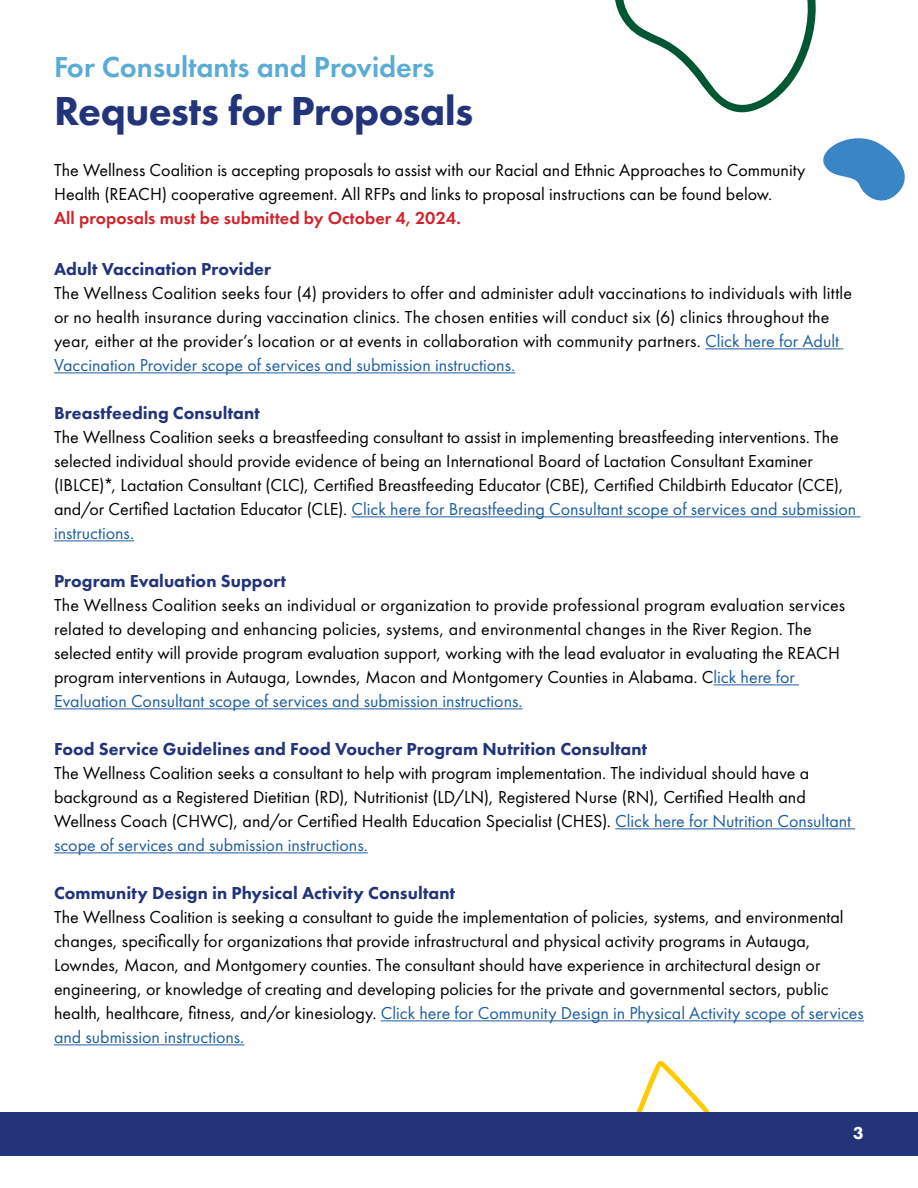
<style>
.page{position:relative;width:918px;height:1188px;background:#fff}
.page>*{position:absolute;margin:0;border:0;box-sizing:border-box;transform-origin:0 0}
.t1{font:800 42px "Futura PT";letter-spacing:-.01em;color:#23347b}
.t2{font:600 30px "Futura PT";color:#5aabd6}
.Body_First{font:18px/24px "Futura PT";color:#000}
.Body_First-2{font:800 18px "Futura PT";color:#23347b}
.t3{font:800 18px "Futura PT";color:#fff}
.s1{font-weight:600;color:#d2232a}
.s2{color:#215e9e}
</style>
<div class="page">
<svg style="left:636px;top:1061px;width:74px;height:51px"></svg>
<div style="left:0;top:1112px;width:918px;height:44px;background:#23347b"></div>
<hr style="left:705px;top:348px;width:138px;height:1px;background:#215e9e">
<hr style="left:54px;top:372px;width:461px;height:1px;background:#215e9e">
<hr style="left:352px;top:516px;width:509px;height:1px;background:#215e9e">
<hr style="left:54px;top:540px;width:80px;height:1px;background:#215e9e">
<hr style="left:714px;top:684px;width:85px;height:1px;background:#215e9e">
<hr style="left:54px;top:708px;width:469px;height:1px;background:#215e9e">
<hr style="left:615px;top:828px;width:240px;height:1px;background:#215e9e">
<hr style="left:54px;top:852px;width:314px;height:1px;background:#215e9e">
<hr style="left:381px;top:1020px;width:483px;height:1px;background:#215e9e">
<hr style="left:54px;top:1044px;width:190px;height:1px;background:#215e9e">
<svg style="left:615px;top:0;width:201px;height:113px"></svg>
<svg style="left:823px;top:138px;width:82px;height:63px"></svg>
<p class="t2" style="left:54px;top:48px;width:382px">For Consultants and Providers</p>
<p class="t1" style="left:54px;top:85px;width:421px">Requests for Proposals</p>
<p class="Body_First" style="left:54px;top:158px;width:753px">The Wellness Coalition is accepting proposals to assist with our Racial and Ethnic Approaches to Community<br>Health (REACH) cooperative agreement. All RFPs and links to proposal instructions can be found below.<br><span class="s1">All proposals must be submitted by October 4, 2024.</span></p>
<p class="Body_First-2" style="left:54px;top:258px;width:219px">Adult Vaccination Provider</p>
<p class="Body_First" style="left:54px;top:281px;width:800px">The Wellness Coalition seeks four (4) providers to offer and administer adult vaccinations to individuals with little or no health insurance during vaccination clinics. The chosen entities will conduct six (6) clinics throughout the year, either at the provider’s location or at events in collaboration with community partners. <span class="s2">Click here for Adult Vaccination Provider scope of services and submission instructions.</span></p>
<p class="Body_First-2" style="left:54px;top:402px;width:207px">Breastfeeding Consultant</p>
<p class="Body_First" style="left:54px;top:425px;width:804px">The Wellness Coalition seeks a breastfeeding consultant to assist in implementing breastfeeding interventions. The selected individual should provide evidence of being an International Board of Lactation Consultant Examiner (IBLCE)*, Lactation Consultant (CLC), Certified Breastfeeding Educator (CBE), Certified Childbirth Educator (CCE), and/or Certified Lactation Educator (CLE). <span class="s2">Click here for Breastfeeding Consultant scope of services and submission instructions.</span></p>
<p class="Body_First-2" style="left:54px;top:570px;width:234px">Program Evaluation Support</p>
<p class="Body_First" style="left:54px;top:593px;width:793px">The Wellness Coalition seeks an individual or organization to provide professional program evaluation services related to developing and enhancing policies, systems, and environmental changes in the River Region. The selected entity will provide program evaluation support, working with the lead evaluator in evaluating the REACH program interventions in Autauga, Lowndes, Macon and Montgomery Counties in Alabama. C<span class="s2">lick here for Evaluation Consultant scope of services and submission instructions.</span></p>
<p class="Body_First-2" style="left:54px;top:738px;width:595px">Food Service Guidelines and Food Voucher Program Nutrition Consultant</p>
<p class="Body_First" style="left:54px;top:761px;width:799px">The Wellness Coalition seeks a consultant to help with program implementation. The individual should have a background as a Registered Dietitian (RD), Nutritionist (LD/LN), Registered Nurse (RN), Certified Health and Wellness Coach (CHWC), and/or Certified Health Education Specialist (CHES). <span class="s2">Click here for Nutrition Consultant scope of services and submission instructions.</span></p>
<p class="Body_First-2" style="left:54px;top:882px;width:403px">Community Design in Physical Activity Consultant</p>
<p class="Body_First" style="left:54px;top:905px;width:811px">The Wellness Coalition is seeking a consultant to guide the implementation of policies, systems, and environmental changes, specifically for organizations that provide infrastructural and physical activity programs in Autauga, Lowndes, Macon, and Montgomery counties. The consultant should have experience in architectural design or engineering, or knowledge of creating and developing policies for the private and governmental sectors, public health, healthcare, fitness, and/or kinesiology. <span class="s2">Click here for Community Design in Physical Activity scope of services and submission instructions.</span></p>
<p class="t3" style="left:853px;top:1121px;width:12px">3</p>
</div>
